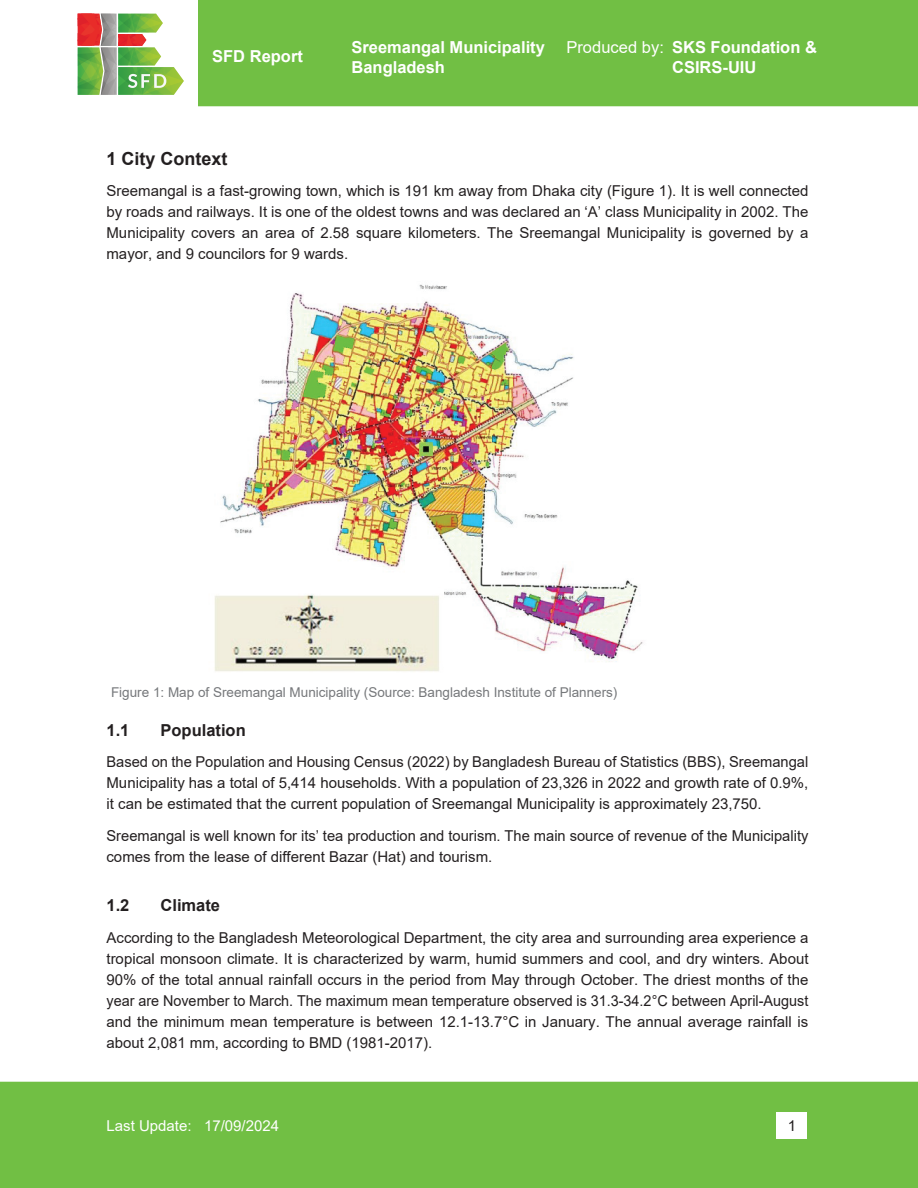
<style>
.page{position:relative;width:918px;height:1188px;background:#fff}
.page>*{position:absolute;margin:0;border:0;box-sizing:border-box;transform-origin:0 0}
.t1{font:700 18px "Arial";color:#231f20}
.t2{font:700 16.5px/19.8px "Arial";color:#fff}
.t3{font:700 16.5px "Arial";color:#231f20}
.t4{font:16.5px "Arial";color:#fff}
.t5{font:15px/21px "Arial";color:#231f20;text-align:justify}
.t6{font:15px "Arial";color:#fff}
.t7{font:13.5px "Arial";color:#76787b}
.s1{font-weight:400}
</style>
<div class="page">
<div style="left:0;top:1082px;width:918px;height:106px;background:#71bf44"></div>
<div style="left:198px;top:0;width:720px;height:106px;background:#71bf44"></div>
<svg style="left:77px;top:13px;width:107px;height:82px"></svg>
<div style="left:777px;top:1112px;width:30px;height:27px;background:#fff"></div>
<img style="left:220px;top:284px;width:423px;height:378px">
<img style="left:214px;top:588px;width:230px;height:84px">
<p class="t2" style="left:352px;top:38px;width:195px">Sreemangal Municipality<br>Bangladesh</p>
<p class="t2" style="left:672px;top:38px;width:146px;text-indent:-106px"><span class="s1">Produced by:</span> SKS Foundation &amp;<br>CSIRS-UIU</p>
<p class="t2" style="left:212px;top:46px;width:92px"><span class="s1">E</span>SFD Report</p>
<p class="t4" style="left:223px;top:44px;width:137px">xecutive Summary</p>
<p class="t1" style="left:106px;top:146px;width:123px">1 City Context</p>
<p class="t5" style="left:106px;top:180px;width:704px">Sreemangal is a fast-growing town, which is 191 km away from Dhaka city (Figure 1). It is well connected by roads and railways. It is one of the oldest towns and was declared an ‘A’ class Municipality in 2002. The Municipality covers an area of 2.58 square kilometers. The Sreemangal Municipality is governed by a mayor, and 9 councilors for 9 wards.</p>
<p class="t7" style="left:111px;top:683px;width:508px">Figure 1: Map of Sreemangal Municipality (Source: Bangladesh Institute of Planners)</p>
<p class="t3" style="left:106px;top:719px;width:24px">1.1</p>
<p class="t3" style="left:161px;top:719px;width:87px">Population</p>
<p class="t5" style="left:106px;top:752px;width:703px">Based on the Population and Housing Census (2022) by Bangladesh Bureau of Statistics (BBS), Sreemangal Municipality has a total of 5,414 households. With a population of 23,326 in 2022 and growth rate of 0.9%, it can be estimated that the current population of Sreemangal Municipality is approximately 23,750.</p>
<p class="t5" style="left:106px;top:825px;width:703px">Sreemangal is well known for its’ tea production and tourism. The main source of revenue of the Municipality comes from the lease of different Bazar (Hat) and tourism.</p>
<p class="t3" style="left:106px;top:894px;width:24px">1.2</p>
<p class="t3" style="left:161px;top:894px;width:61px">Climate</p>
<p class="t5" style="left:106px;top:927px;width:704px">According to the Bangladesh Meteorological Department, the city area and surrounding area experience a tropical monsoon climate. It is characterized by warm, humid summers and cool, and dry winters. About 90% of the total annual rainfall occurs in the period from May through October. The driest months of the year are November to March. The maximum mean temperature observed is 31.3-34.2°C between April-August and the minimum mean temperature is between 12.1-13.7°C in January. The annual average rainfall is about 2,081 mm, according to BMD (1981-2017).</p>
<p class="t6" style="left:106px;top:1115px;width:174px">Last Update: 17/09/2024</p>
<p class="t5" style="left:788px;top:1115px;width:10px">1</p>
</div>
